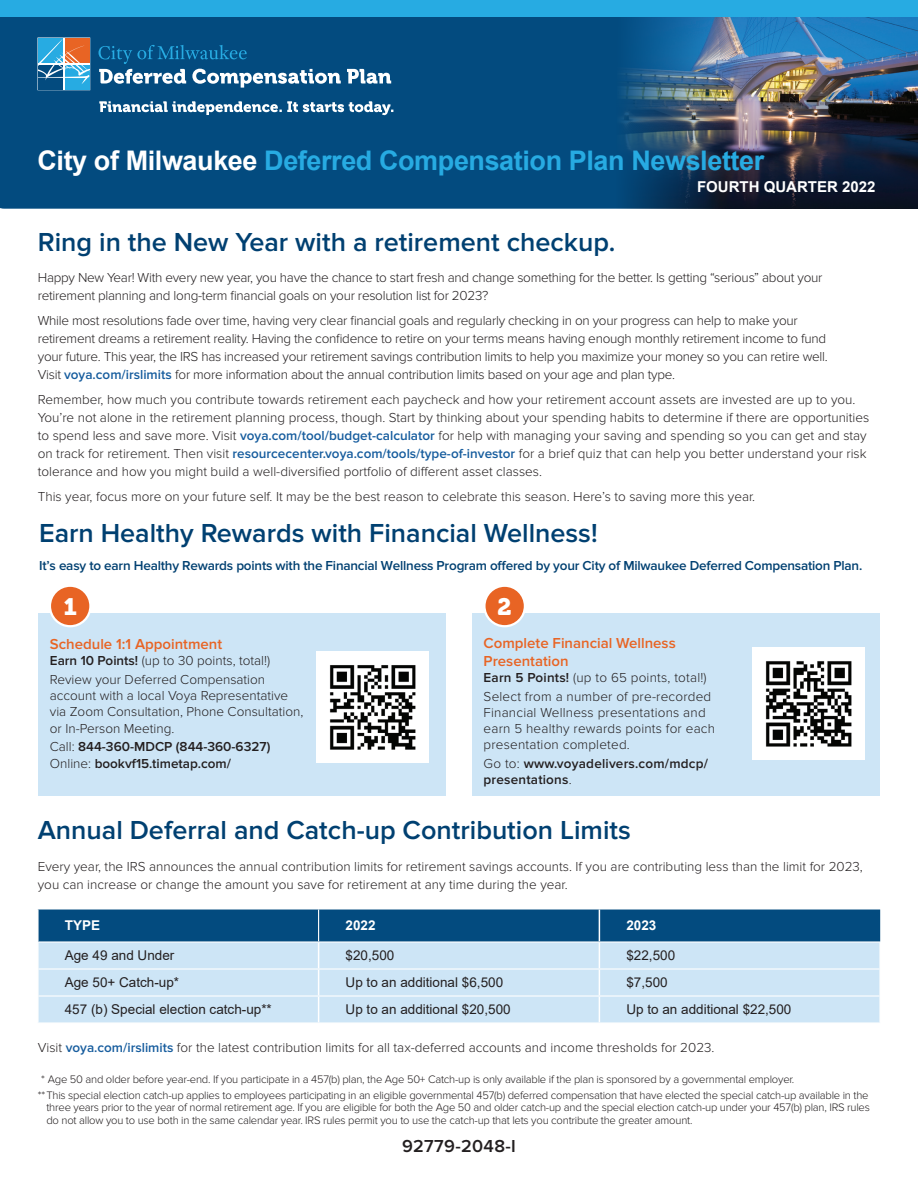
<style>
.page{position:relative;width:918px;height:1188px;background:#fff}
.page>*{position:absolute;margin:0;border:0;box-sizing:border-box;transform-origin:0 0}
.text{font:600 27px "Proxima Nova";color:#004071}
.t1{font:700 27px "Arial";letter-spacing:-.015em;color:#27abe2}
.Numbered_Subheads{font:23.7px "Museo 900";color:#fff}
.Text{font:600 18px "Proxima Nova";letter-spacing:.02em;color:#231f20}
.INTRO_BLUE{font:600 15px/18px "Proxima Nova";color:#e86424}
.t2{font:700 15px "Arial";color:#fff}
.text-2{font:300 13.5px/18px "Proxima Nova";color:#231f20}
.text-3{font:300 13.5px/18px "Proxima Nova";letter-spacing:-.02em;color:#231f20}
.INTRO_BLUE-2{font:300 13.5px/16.2px "Proxima Nova";color:#231f20}
.Table_Text{font:13.5px "Arial";color:#231f20}
.INTRO_BLUE-3{font:600 13.5px "Proxima Nova";letter-spacing:-.015em;color:#004071}
.INTRO_BLUE-4{font:600 13.5px/16.2px "Proxima Nova";letter-spacing:.015em;color:#231f20}
.Table_Header{font:700 13.5px "Arial";color:#fff}
.text-4{font:300 11.25px/12.8px "Proxima Nova";letter-spacing:-.02em;color:#231f20;text-align:justify}
.s1{color:#fff}
.s2{font-weight:600;color:#175d9e}
.s3{font-weight:600}
.s4{font-weight:300}
</style>
<div class="page">
<div style="left:0;top:17px;width:616px;height:192px;background:#034b7f"></div>
<svg style="left:98px;top:45px;width:293px;height:43px;background:#2d6b97"></svg>
<svg style="left:99px;top:101px;width:294px;height:14px"></svg>
<svg style="left:38px;top:38px;width:52px;height:52px;background:#6f97aa"></svg>
<img style="left:616px;top:17px;width:302px;height:192px">
<div style="left:0;top:0;width:918px;height:17px;background:#27abe2"></div>
<svg style="left:38px;top:910px;width:842px;height:112px;background:#92b8d3"></svg>
<hr style="left:879px;top:996px;width:2px;height:26px;background:#fff">
<hr style="left:599px;top:910px;width:1px;height:31px;background:#fff">
<hr style="left:318px;top:910px;width:1px;height:31px;background:#fff">
<hr style="left:39px;top:941px;width:280px;height:2px;background:#fff">
<hr style="left:319px;top:941px;width:280px;height:2px;background:#fff">
<hr style="left:599px;top:941px;width:282px;height:2px;background:#fff">
<hr style="left:39px;top:968px;width:280px;height:2px;background:#fff">
<hr style="left:319px;top:968px;width:280px;height:2px;background:#fff">
<hr style="left:599px;top:968px;width:280px;height:2px;background:#fff">
<hr style="left:39px;top:995px;width:280px;height:2px;background:#fff">
<hr style="left:319px;top:995px;width:280px;height:2px;background:#fff">
<hr style="left:599px;top:995px;width:280px;height:2px;background:#fff">
<div style="left:38px;top:613px;width:408px;height:183px;background:#cde5f6"></div>
<div style="left:472px;top:613px;width:408px;height:183px;background:#cde5f6"></div>
<div style="left:50px;top:586px;width:40px;height:40px;background:#e86424;border-radius:50%"></div>
<div style="left:49px;top:585px;width:43px;height:42px;border:2px solid #fff;border-radius:50%"></div>
<img style="left:317px;top:652px;width:111px;height:111px">
<img style="left:753px;top:648px;width:111px;height:111px">
<div style="left:484px;top:586px;width:41px;height:40px;background:#e86424;border-radius:50%"></div>
<div style="left:483px;top:585px;width:43px;height:42px;border:2px solid #fff;border-radius:50%"></div>
<p class="t1" style="left:38px;top:141px;width:728px"><span class="s1">City of Milwaukee</span> Deferred Compensation Plan Newsletter</p>
<p class="t2" style="left:697px;top:176px;width:180px">FOURTH QUARTER 2022</p>
<p class="text" style="left:38px;top:226px;width:579px">Ring in the New Year with a retirement checkup.</p>
<p class="text-3" style="left:38px;top:269px;width:786px">Happy New Year! With every new year, you have the chance to start fresh and change something for the better. Is getting “serious” about your retirement planning and long-term financial goals on your resolution list for 2023?</p>
<p class="text-3" style="left:38px;top:312px;width:791px">While most resolutions fade over time, having very clear financial goals and regularly checking in on your progress can help to make your retirement dreams a retirement reality. Having the confidence to retire on your terms means having enough monthly retirement income to fund your future. This year, the IRS has increased your retirement savings contribution limits to help you maximize your money so you can retire well.<br>Visit <span class="s2">voya.com/irslimits</span> for more information about the annual contribution limits based on your age and plan type.</p>
<p class="text-2" style="left:38px;top:390px;width:833px">Remember, how much you contribute towards retirement each paycheck and how your retirement account assets are invested are up to you.<br>You’re not alone in the retirement planning process, though. Start by thinking about your spending habits to determine if there are opportunities to spend less and save more. Visit <span class="s2">voya.com/tool/budget-calculator</span> for help with managing your saving and spending so you can get and stay on track for retirement. Then visit <span class="s2">resourcecenter.voya.com/tools/type-of-investor</span> for a brief quiz that can help you better understand your risk tolerance and how you might build a well-diversified portfolio of different asset classes.</p>
<p class="text-2" style="left:38px;top:487px;width:719px">This year, focus more on your future self. It may be the best reason to celebrate this season. Here’s to saving more this year.</p>
<p class="text" style="left:39px;top:517px;width:560px">Earn Healthy Rewards with Financial Wellness!</p>
<p class="INTRO_BLUE-3" style="left:39px;top:558px;width:825px">It’s easy to earn Healthy Rewards points with the Financial Wellness Program offered by your City of Milwaukee Deferred Compensation Plan.</p>
<p class="Numbered_Subheads" style="left:63px;top:593px;width:15px">1</p>
<p class="INTRO_BLUE" style="left:50px;top:635px;width:174px">Schedule 1:1 Appointment</p>
<p class="INTRO_BLUE-2" style="left:50px;top:653px;width:222px"><span class="s3">Earn 10 Points!</span> (up to 30 points, total!)</p>
<p class="INTRO_BLUE-2" style="left:50px;top:672px;width:255px">Review your Deferred Compensation account with a local Voya Representative via Zoom Consultation, Phone Consultation, or In-Person Meeting.</p>
<p class="INTRO_BLUE-4" style="left:50px;top:739px;width:222px"><span class="s4">Call:</span> 844-360-MDCP (844-360-6327)<br><span class="s4">Online:</span> bookvf15.timetap.com/</p>
<p class="Numbered_Subheads" style="left:498px;top:593px;width:16px">2</p>
<p class="INTRO_BLUE" style="left:484px;top:634px;width:194px">Complete Financial Wellness<br>Presentation</p>
<p class="INTRO_BLUE-2" style="left:484px;top:669px;width:225px"><span class="s3">Earn 5 Points!</span> (up to 65 points, total!)</p>
<p class="INTRO_BLUE-2" style="left:484px;top:688px;width:233px">Select from a number of pre-recorded Financial Wellness presentations and earn 5 healthy rewards points for each presentation completed.</p>
<p class="INTRO_BLUE-4" style="left:484px;top:756px;width:226px"><span class="s4">Go to:</span> www.voyadelivers.com/mdcp/ presentations<span class="s4">.</span></p>
<p class="text" style="left:38px;top:815px;width:595px">Annual Deferral and Catch-up Contribution Limits</p>
<p class="text-2" style="left:38px;top:857px;width:827px">Every year, the IRS announces the annual contribution limits for retirement savings accounts. If you are contributing less than the limit for 2023, you can increase or change the amount you save for retirement at any time during the year.</p>
<p class="Table_Header" style="left:65px;top:916px;width:37px">TYPE</p>
<p class="Table_Header" style="left:346px;top:916px;width:32px">2022</p>
<p class="Table_Header" style="left:626px;top:916px;width:32px">2023</p>
<p class="Table_Text" style="left:65px;top:946px;width:111px">Age 49 and Under</p>
<p class="Table_Text" style="left:346px;top:946px;width:50px">$20,500</p>
<p class="Table_Text" style="left:626px;top:946px;width:50px">$22,500</p>
<p class="Table_Text" style="left:65px;top:973px;width:116px">Age 50+ Catch-up*</p>
<p class="Table_Text" style="left:346px;top:973px;width:159px">Up to an additional $6,500</p>
<p class="Table_Text" style="left:626px;top:973px;width:43px">$7,500</p>
<p class="Table_Text" style="left:65px;top:1000px;width:209px">457 (b) Special election catch-up**</p>
<p class="Table_Text" style="left:346px;top:1000px;width:167px">Up to an additional $20,500</p>
<p class="Table_Text" style="left:626px;top:1000px;width:167px">Up to an additional $22,500</p>
<p class="text-2" style="left:38px;top:1038px;width:678px">Visit <span class="s2">voya.com/irslimits</span> for the latest contribution limits for all tax-deferred accounts and income thresholds for 2023.</p>
<p class="text-4" style="left:41px;top:1073px;width:755px">* Age 50 and older before year-end. If you participate in a 457(b) plan, the Age 50+ Catch-up is only available if the plan is sponsored by a governmental employer.</p>
<p class="text-4" style="left:46px;top:1089px;width:825px;text-indent:-9px">** This special election catch-up applies to employees participating in an eligible governmental 457(b) deferred compensation that have elected the special catch-up available in the three years prior to the year of normal retirement age. If you are eligible for both the Age 50 and older catch-up and the special election catch-up under your 457(b) plan, IRS rules do not allow you to use both in the same calendar year. IRS rules permit you to use the catch-up that lets you contribute the greater amount.</p>
<p class="Text" style="left:402px;top:1136px;width:115px">92779-2048-I</p>
</div>
